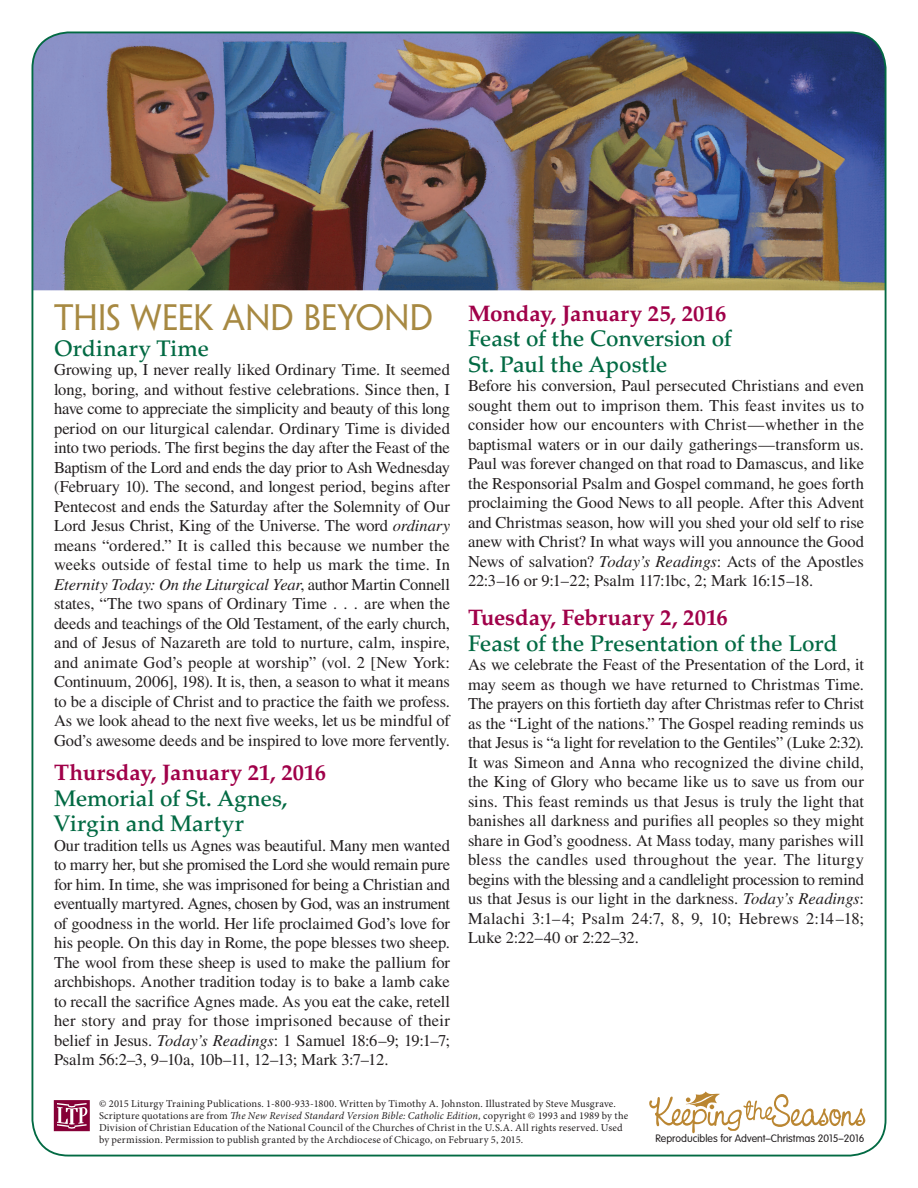
<style>
.page{position:relative;width:918px;height:1188px;background:#fff}
.page>*{position:absolute;margin:0;border:0;box-sizing:border-box;transform-origin:0 0}
.sect1__back_CHRSMS{font:33px "Penumbra Flare Std";letter-spacing:-.01em;color:#a78942}
.h2__back_ALL{font:500 22.5px/25.5px "Palatino LT Std";letter-spacing:-.005em;color:#026a43}
.h1__back_CHRSMS{font:700 22.5px "Palatino LT Std";color:#a00149}
.para__back{font:16.5px/19.5px "Times LT Std";letter-spacing:-.005em;color:#231f20;text-align:justify}
.copyright{font:10.5px/12px "Minion Pro";letter-spacing:.02em;color:#231f20}
.t1{font:300 10.5px "VAG Rounded Std";color:#231f20}
.s1{font-style:italic}
</style>
<div class="page">
<img style="left:32px;top:32px;width:854px;height:258px">
<svg style="left:54px;top:1100px;width:36px;height:31px"></svg>
<svg style="left:649px;top:1092px;width:216px;height:41px"></svg>
<p class="sect1__back_CHRSMS" style="left:54px;top:298px;width:380px">THIS WEEK AND BEYOND</p>
<p class="h2__back_ALL" style="left:54px;top:336px;width:157px">Ordinary Time</p>
<p class="para__back" style="left:54px;top:360px;width:398px">Growing up, I never really liked Ordinary Time. It seemed long, boring, and without festive celebrations. Since then, I have come to appreciate the simplicity and beauty of this long period on our liturgical calendar. Ordinary Time is divided into two periods. The first begins the day after the Feast of the Baptism of the Lord and ends the day prior to Ash Wednesday (February 10). The second, and longest period, begins after Pentecost and ends the Saturday after the Solemnity of Our Lord Jesus Christ, King of the Universe. The word <span class="s1">ordinary </span>means “ordered.” It is called this because we number the weeks outside of festal time to help us mark the time. In <span class="s1">Eternity Today: On the Liturgical Year</span>, author Martin Connell states, “The two spans of Ordinary Time . . . are when the deeds and teachings of the Old Testament, of the early church, and of Jesus of Nazareth are told to nurture, calm, inspire, and animate God’s people at worship” (vol. 2 [New York:<br>Continuum, 2006], 198). It is, then, a season to what it means to be a disciple of Christ and to practice the faith we profess.<br>As we look ahead to the next five weeks, let us be mindful of God’s awesome deeds and be inspired to love more fervently.</p>
<p class="h1__back_CHRSMS" style="left:54px;top:760px;width:274px">Thursday, January 21, 2016</p>
<p class="h2__back_ALL" style="left:54px;top:786px;width:235px">Memorial of St. Agnes,<br>Virgin and Martyr</p>
<p class="para__back" style="left:54px;top:835px;width:398px">Our tradition tells us Agnes was beautiful. Many men wanted to marry her, but she promised the Lord she would remain pure for him. In time, she was imprisoned for being a Christian and eventually martyred. Agnes, chosen by God, was an instrument of goodness in the world. Her life proclaimed God’s love for his people. On this day in Rome, the pope blesses two sheep.<br>The wool from these sheep is used to make the pallium for archbishops. Another tradition today is to bake a lamb cake to recall the sacrifice Agnes made. As you eat the cake, retell her story and pray for those imprisoned because of their belief in Jesus. <span class="s1">Today’s Readings</span>: 1 Samuel 18:6–9; 19:1–7; Psalm 56:2–3, 9–10a, 10b–11, 12–13; Mark 3:7–12.</p>
<p class="h1__back_CHRSMS" style="left:468px;top:300px;width:260px">Monday, January 25, 2016</p>
<p class="h2__back_ALL" style="left:468px;top:326px;width:265px">Feast of the Conversion of<br>St. Paul the Apostle</p>
<p class="para__back" style="left:468px;top:376px;width:398px">Before his conversion, Paul persecuted Christians and even sought them out to imprison them. This feast invites us to consider how our encounters with Christ—whether in the baptismal waters or in our daily gatherings—transform us.<br>Paul was forever changed on that road to Damascus, and like the Responsorial Psalm and Gospel command, he goes forth proclaiming the Good News to all people. After this Advent and Christmas season, how will you shed your old self to rise anew with Christ? In what ways will you announce the Good News of salvation? <span class="s1">Today’s Readings</span>: Acts of the Apostles 22:3–16 or 9:1–22; Psalm 117:1bc, 2; Mark 16:15–18.</p>
<p class="h1__back_CHRSMS" style="left:468px;top:605px;width:261px">Tuesday, February 2, 2016</p>
<p class="h2__back_ALL" style="left:468px;top:631px;width:371px">Feast of the Presentation of the Lord</p>
<p class="para__back" style="left:468px;top:655px;width:398px">As we celebrate the Feast of the Presentation of the Lord, it may seem as though we have returned to Christmas Time.<br>The prayers on this fortieth day after Christmas refer to Christ as the “Light of the nations.” The Gospel reading reminds us that Jesus is “a light for revelation to the Gentiles” (Luke 2:32).<br>It was Simeon and Anna who recognized the divine child, the King of Glory who became like us to save us from our sins. This feast reminds us that Jesus is truly the light that banishes all darkness and purifies all peoples so they might share in God’s goodness. At Mass today, many parishes will bless the candles used throughout the year. The liturgy begins with the blessing and a candlelight procession to remind us that Jesus is our light in the darkness. <span class="s1">Today’s Readings</span>:<br>Malachi 3:1–4; Psalm 24:7, 8, 9, 10; Hebrews 2:14–18; Luke 2:22–40 or 2:22–32.</p>
<p class="copyright" style="left:99px;top:1098px;width:531px">© 2015 Liturgy Training Publications. 1-800-933-1800. Written by Timothy A. Johnston. Illustrated by Steve Musgrave.<br>Scripture quotations are from <span class="s1">The New Revised Standard Version Bible: Catholic Edition,</span> copyright © 1993 and 1989 by the Division of Christian Education of the National Council of the Churches of Christ in the U.S.A. All rights reserved. Used by permission. Permission to publish granted by the Archdiocese of Chicago, on February 5, 2015.</p>
<p class="t1" style="left:655px;top:1132px;width:211px">Reproducibles for Advent–Christmas 2015–2016</p>
</div>
